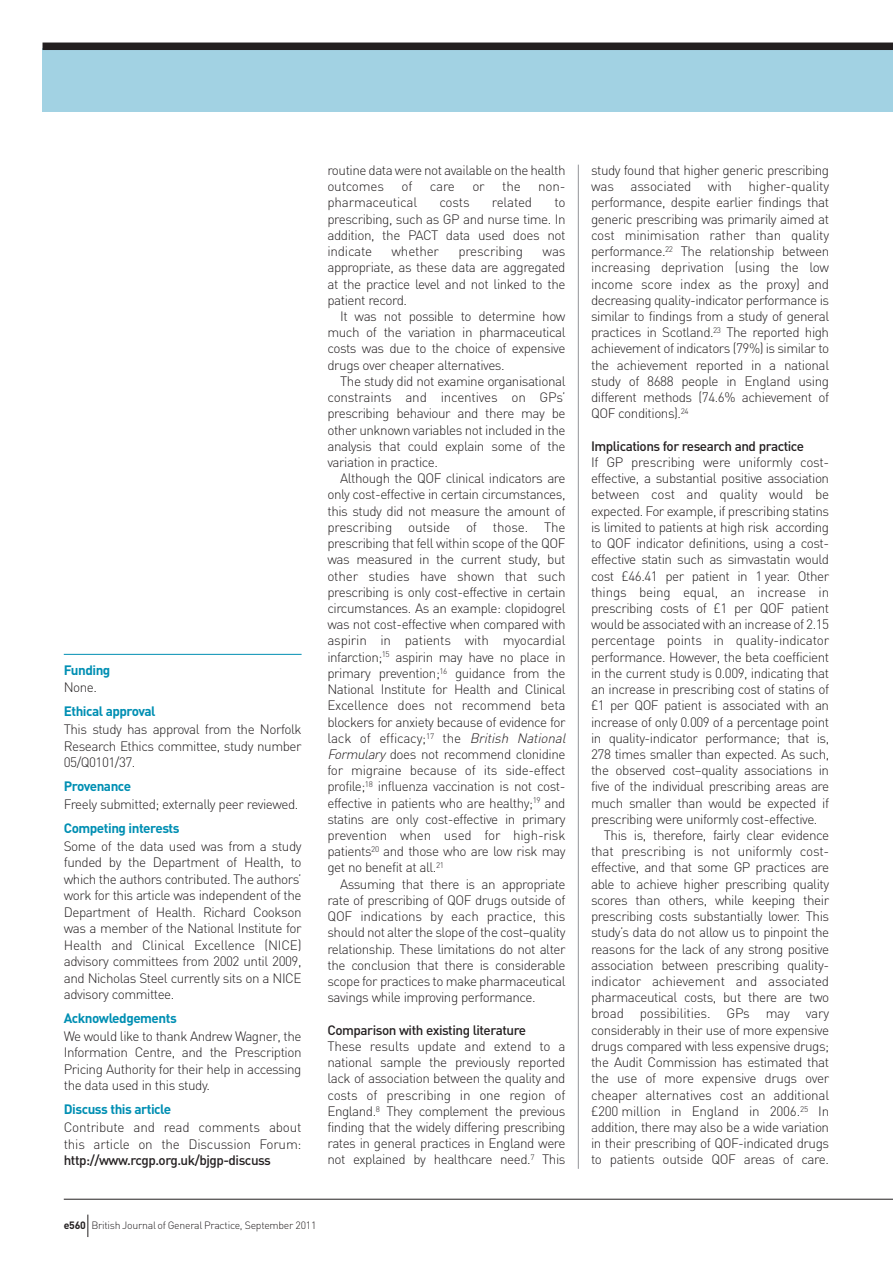
<style>
.page{position:relative;width:893px;height:1263px;background:#fff}
.page>*{position:absolute;margin:0;border:0;box-sizing:border-box;transform-origin:0 0}
.t1{font:300 13.5px/16.2px "DIN";letter-spacing:-.035em;color:#231f20;text-align:justify}
.t2{font:300 13.5px/16.5px "DIN";letter-spacing:-.015em;color:#231f20}
.t3{font:500 13.5px "DIN";letter-spacing:-.035em;color:#231f20}
.t4{font:700 13.5px "DIN";letter-spacing:-.035em;color:#008fb3}
.t5{font:300 10.5px "DIN";letter-spacing:-.025em;color:#231f20}
.s1{font-style:italic}
.s2{font-weight:700}
</style>
<div class="page">
<hr style="left:578px;top:165px;width:1px;height:1004px;background:#939598">
<div style="left:43px;top:48px;width:850px;height:64px;background:#a2d2e3"></div>
<div style="left:43px;top:43px;width:850px;height:7px;background:#231f20"></div>
<hr style="left:64px;top:1199px;width:829px;height:1px;background:#231f20">
<svg style="left:87px;top:1214px;width:1px;height:23px"></svg>
<hr style="left:64px;top:654px;width:238px;height:1px;background:#008fb3">
<p class="t4" style="left:64px;top:662px;width:48px">Funding</p>
<p class="t1" style="left:64px;top:680px;width:35px">None.</p>
<p class="t4" style="left:64px;top:704px;width:93px">Ethical approval</p>
<p class="t1" style="left:64px;top:721px;width:239px">This study has approval from the Norfolk Research Ethics committee, study number 05/Q0101/37.</p>
<p class="t4" style="left:64px;top:778px;width:69px">Provenance</p>
<p class="t1" style="left:64px;top:796px;width:236px">Freely submitted; externally peer reviewed.</p>
<p class="t4" style="left:64px;top:820px;width:117px">Competing interests</p>
<p class="t1" style="left:64px;top:838px;width:239px">Some of the data used was from a study funded by the Department of Health, to which the authors contributed. The authors’ work for this article was independent of the Department of Health. Richard Cookson was a member of the National Institute for Health and Clinical Excellence (NICE) advisory committees from 2002 until 2009, and Nicholas Steel currently sits on a NICE advisory committee.</p>
<p class="t4" style="left:64px;top:1010px;width:115px">Acknowledgements</p>
<p class="t1" style="left:64px;top:1028px;width:239px">We would like to thank Andrew Wagner, the Information Centre, and the Prescription Pricing Authority for their help in accessing the data used in this study.</p>
<p class="t4" style="left:64px;top:1102px;width:109px">Discuss this article</p>
<p class="t2" style="left:64px;top:1119px;width:239px">Contribute and read comments about this article on the Discussion Forum:</p>
<p class="t3" style="left:64px;top:1152px;width:209px">http://www.rcgp.org.uk/bjgp-discuss</p>
<p class="t1" style="left:327px;top:162px;width:240px">routine data were not available on the health outcomes</p>
<p class="t1" style="left:401px;top:178px;width:13px">of</p>
<p class="t1" style="left:430px;top:178px;width:27px">care</p>
<p class="t1" style="left:472px;top:178px;width:14px">or</p>
<p class="t1" style="left:502px;top:178px;width:20px">the</p>
<p class="t1" style="left:538px;top:178px;width:29px">non-</p>
<p class="t2" style="left:327px;top:194px;width:91px">pharmaceutical</p>
<p class="t1" style="left:439px;top:195px;width:32px">costs</p>
<p class="t2" style="left:492px;top:194px;width:42px">related</p>
<p class="t1" style="left:327px;top:195px;width:240px;text-indent:227px">to prescribing, such as GP and nurse time. In addition, the PACT data used does not indicate</p>
<p class="t2" style="left:392px;top:243px;width:49px">whether</p>
<p class="t2" style="left:458px;top:243px;width:66px">prescribing</p>
<p class="t1" style="left:327px;top:243px;width:240px;text-indent:215px">was appropriate, as these data are aggregated at the practice level and not linked to the patient record.</p>
<p class="t1" style="left:327px;top:308px;width:240px;text-indent:13px">It was not possible to determine how much of the variation in pharmaceutical costs was due to the choice of expensive drugs over cheaper alternatives.</p>
<p class="t1" style="left:327px;top:373px;width:240px;text-indent:13px">The study did not examine organisational constraints and incentives on GPs’ prescribing behaviour and there may be other unknown variables not included in the analysis that could explain some of the variation in practice.</p>
<p class="t1" style="left:327px;top:470px;width:242px;text-align:left;text-indent:13px">Although the QOF clinical indicators are only cost-effective in certain circumstances, this study did not measure the amount of prescribing outside of those. The prescribing that fell within scope of the QOF was measured in the current study, but other studies have shown that such prescribing is only cost-effective in certain circumstances. As an example: clopidogrel was not cost-effective when compared with aspirin in patients with myocardial infarction;<sup>15</sup> aspirin may have no place in primary prevention;<sup>16</sup> guidance from the National Institute for Health and Clinical Excellence does not recommend beta blockers for anxiety because of evidence for lack of efficacy;<sup>17</sup> the <span class="s1">British National Formulary</span> does not recommend clonidine for migraine because of its side-effect profile;<sup>18</sup> influenza vaccination is not cost&shy;effective in patients who are healthy;<sup>19</sup> and statins are only cost-effective in primary prevention when used for high-risk patients<sup>20</sup> and those who are low risk may get no benefit at all.<sup>21</sup></p>
<p class="t1" style="left:327px;top:876px;width:240px;text-indent:13px">Assuming that there is an appropriate rate of prescribing of QOF drugs outside of QOF indications by each practice, this should not alter the slope of the cost–quality relationship. These limitations do not alter the conclusion that there is considerable scope for practices to make pharmaceutical savings while improving performance.</p>
<p class="t3" style="left:327px;top:1022px;width:200px">Comparison with existing literature</p>
<p class="t1" style="left:327px;top:1038px;width:240px">These results update and extend to a national sample the previously reported lack of association between the quality and costs of prescribing in one region of England.<sup>8</sup> They complement the previous finding that the widely differing prescribing rates in general practices in England were not explained by healthcare need.<sup>7</sup> This</p>
<p class="t5" style="left:64px;top:1219px;width:254px"><span class="s2">e560</span> British Journal of General Practice, September 2011</p>
<p class="t1" style="left:591px;top:162px;width:240px">study found that higher generic prescribing was associated with higher-quality performance, despite earlier findings that generic prescribing was primarily aimed at cost minimisation rather than quality performance.<sup>22</sup> The relationship between increasing deprivation (using the low income score index as the proxy) and decreasing quality-indicator performance is similar to findings from a study of general practices in Scotland.<sup>23</sup> The reported high achievement of indicators (79%) is similar to the achievement reported in a national study of 8688 people in England using different methods (74.6% achievement of QOF conditions).<sup>24</sup></p>
<p class="t3" style="left:591px;top:438px;width:214px">Implications for research and practice</p>
<p class="t1" style="left:591px;top:454px;width:240px">If GP prescribing were uniformly cost-</p>
<p class="t1" style="left:591px;top:470px;width:240px">effective, a substantial positive association</p>
<p class="t2" style="left:591px;top:486px;width:240px">between cost and quality would be</p>
<p class="t1" style="left:591px;top:503px;width:240px">expected. For example, if prescribing statins</p>
<p class="t1" style="left:591px;top:519px;width:240px">is limited to patients at high risk according</p>
<p class="t1" style="left:591px;top:535px;width:240px">to QOF indicator definitions, using a cost-</p>
<p class="t1" style="left:591px;top:551px;width:240px">effective statin such as simvastatin would</p>
<p class="t1" style="left:591px;top:568px;width:240px">cost £46.41 per patient in 1 year. Other</p>
<p class="t2" style="left:591px;top:584px;width:240px">things being equal, an increase in</p>
<p class="t1" style="left:591px;top:600px;width:240px">prescribing costs of £1 per QOF patient</p>
<p class="t1" style="left:591px;top:616px;width:240px">would be associated with an increase of 2.15</p>
<p class="t2" style="left:591px;top:632px;width:240px">percentage points in quality-indicator</p>
<p class="t1" style="left:591px;top:649px;width:240px">performance. However, the beta coefficient</p>
<p class="t1" style="left:591px;top:665px;width:240px">in the current study is 0.009, indicating that</p>
<p class="t1" style="left:591px;top:681px;width:240px">an increase in prescribing cost of statins of</p>
<p class="t1" style="left:591px;top:697px;width:240px">£1 per QOF patient is associated with an</p>
<p class="t1" style="left:591px;top:714px;width:240px">increase of only 0.009 of a percentage point</p>
<p class="t1" style="left:591px;top:730px;width:240px">in quality-indicator performance; that is,</p>
<p class="t1" style="left:591px;top:746px;width:240px">278 times smaller than expected. As such,</p>
<p class="t1" style="left:591px;top:762px;width:240px">the observed cost–quality associations in</p>
<p class="t1" style="left:591px;top:779px;width:240px">five of the individual prescribing areas are</p>
<p class="t1" style="left:591px;top:795px;width:240px">much smaller than would be expected if</p>
<p class="t1" style="left:591px;top:811px;width:228px">prescribing were uniformly cost-effective.</p>
<p class="t1" style="left:604px;top:827px;width:227px">This is, therefore, fairly clear evidence</p>
<p class="t1" style="left:591px;top:843px;width:240px">that prescribing is not uniformly cost-</p>
<p class="t1" style="left:591px;top:860px;width:240px">effective, and that some GP practices are</p>
<p class="t1" style="left:591px;top:876px;width:240px">able to achieve higher prescribing quality</p>
<p class="t1" style="left:591px;top:892px;width:240px">scores than others, while keeping their</p>
<p class="t1" style="left:591px;top:908px;width:240px">prescribing costs substantially lower. This</p>
<p class="t1" style="left:591px;top:925px;width:240px">study’s data do not allow us to pinpoint the</p>
<p class="t1" style="left:591px;top:941px;width:240px">reasons for the lack of any strong positive</p>
<p class="t1" style="left:591px;top:957px;width:240px">association between prescribing quality-</p>
<p class="t2" style="left:591px;top:973px;width:240px">indicator achievement and associated</p>
<p class="t1" style="left:591px;top:989px;width:240px">pharmaceutical costs, but there are two</p>
<p class="t2" style="left:591px;top:1005px;width:240px">broad possibilities. GPs may vary</p>
<p class="t1" style="left:591px;top:1022px;width:240px">considerably in their use of more expensive</p>
<p class="t1" style="left:591px;top:1038px;width:240px">drugs compared with less expensive drugs;</p>
<p class="t1" style="left:591px;top:1054px;width:240px">the Audit Commission has estimated that</p>
<p class="t1" style="left:591px;top:1070px;width:240px">the use of more expensive drugs over</p>
<p class="t1" style="left:591px;top:1087px;width:240px">cheaper alternatives cost an additional</p>
<p class="t2" style="left:591px;top:1103px;width:240px">£200 million in England in 2006.<sup>25</sup> In</p>
<p class="t1" style="left:591px;top:1119px;width:240px">addition, there may also be a wide variation</p>
<p class="t1" style="left:591px;top:1135px;width:240px">in their prescribing of QOF-indicated drugs</p>
<p class="t1" style="left:591px;top:1152px;width:240px">to patients outside QOF areas of care.</p>
</div>
